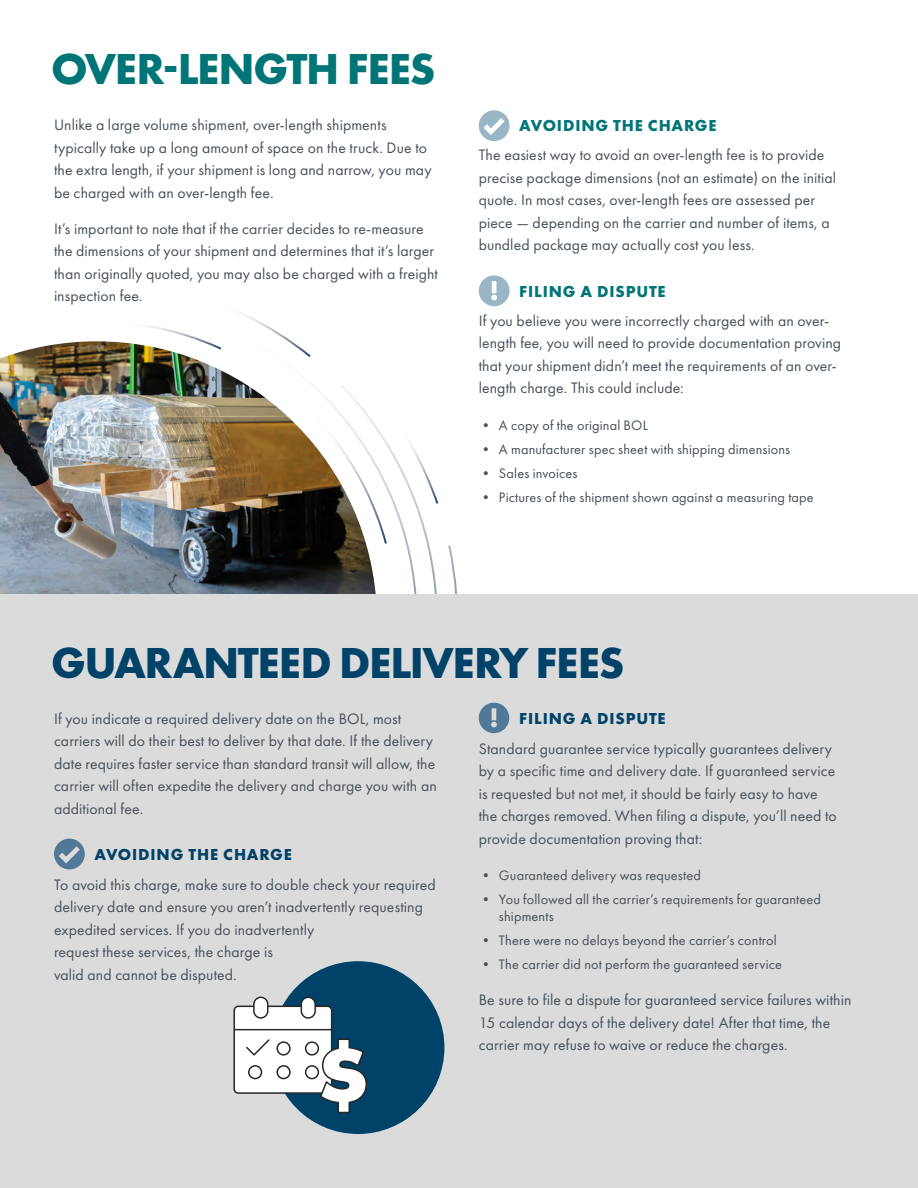
<style>
.page{position:relative;width:918px;height:1188px;background:#fff}
.page>*{position:absolute;margin:0;border:0;box-sizing:border-box;transform-origin:0 0}
.t1{font:700 45px "Futura PT";letter-spacing:-.03em;color:#004268}
.t2{font:700 45px "Futura PT";letter-spacing:-.03em;color:#007577}
.t3{font:700 16.5px "Futura PT";letter-spacing:.05em;color:#004268}
.t4{font:700 16.5px "Futura PT";letter-spacing:.05em;color:#007577}
.t5{font:15.75px/22.5px "Futura PT";letter-spacing:.005em;color:#46505a}
.t6{font:14.25px/16.5px "Futura PT";letter-spacing:.01em;color:#46505a}
</style>
<div class="page">
<svg style="left:147px;top:313px;width:310px;height:281px"></svg>
<img style="left:0;top:341px;width:376px;height:253px">
<div style="left:0;top:594px;width:918px;height:594px;background:#dbdbdb"></div>
<div style="left:479px;top:275px;width:31px;height:31px;background:#99b6c6;border-radius:50%"></div>
<svg style="left:491px;top:281px;width:6px;height:19px"></svg>
<div style="left:479px;top:703px;width:30px;height:30px;background:#527898;border-radius:50%"></div>
<svg style="left:491px;top:708px;width:6px;height:19px"></svg>
<div style="left:479px;top:110px;width:31px;height:31px;background:#99b6c6;border-radius:50%"></div>
<svg style="left:484px;top:118px;width:21px;height:17px"></svg>
<div style="left:54px;top:839px;width:31px;height:30px;background:#527898;border-radius:50%"></div>
<svg style="left:59px;top:846px;width:21px;height:17px"></svg>
<div style="left:272px;top:961px;width:172px;height:173px;background:#004268;border-radius:50%"></div>
<div style="left:234px;top:1006px;width:98px;height:87px;background:#fff;border-radius:4px"></div>
<div style="left:233px;top:1006px;width:99px;height:88px;border:2px solid #282727;border-radius:4px"></div>
<svg style="left:246px;top:1039px;width:24px;height:17px"></svg>
<div style="left:276px;top:1041px;width:15px;height:15px;border:2px solid #282727;border-radius:50%"></div>
<div style="left:305px;top:1041px;width:14px;height:15px;border:2px solid #282727;border-radius:50%"></div>
<div style="left:276px;top:1065px;width:15px;height:14px;border:2px solid #282727;border-radius:50%"></div>
<div style="left:248px;top:1065px;width:14px;height:14px;border:2px solid #282727;border-radius:50%"></div>
<hr style="left:234px;top:1029px;width:98px;height:1px;background:#282727">
<div style="left:301px;top:997px;width:14px;height:21px;background:#fff;border-radius:7px"></div>
<div style="left:301px;top:997px;width:15px;height:22px;border:2px solid #282727;border-radius:7px"></div>
<div style="left:254px;top:997px;width:14px;height:21px;background:#fff;border-radius:7px"></div>
<div style="left:253px;top:997px;width:15px;height:22px;border:2px solid #282727;border-radius:7px"></div>
<div style="left:305px;top:1065px;width:14px;height:14px;border:2px solid #282727;border-radius:50%"></div>
<svg style="left:319px;top:1038px;width:48px;height:76px"></svg>
<h1 class="t2" style="left:51px;top:40px;width:386px">OVER-LENGTH FEES</h1>
<p class="t5" style="left:54px;top:114px;width:379px">Unlike a large volume shipment, over-length shipments typically take up a long amount of space on the truck. Due to the extra length, if your shipment is long and narrow, you may be charged with an over-length fee.</p>
<p class="t5" style="left:54px;top:217px;width:385px">It’s important to note that if the carrier decides to re-measure the dimensions of your shipment and determines that it’s larger than originally quoted, you may also be charged with a freight inspection fee.</p>
<p class="t4" style="left:519px;top:115px;width:199px">AVOIDING THE CHARGE</p>
<p class="t5" style="left:479px;top:143px;width:359px">The easiest way to avoid an over-length fee is to provide precise package dimensions (not an estimate) on the initial quote. In most cases, over-length fees are assessed per piece — depending on the carrier and number of items, a bundled package may actually cost you less.</p>
<p class="t4" style="left:519px;top:280px;width:148px">FILING A DISPUTE</p>
<p class="t5" style="left:479px;top:309px;width:364px">If you believe you were incorrectly charged with an over&shy;length fee, you will need to provide documentation proving that your shipment didn’t meet the requirements of an over&shy;length charge. This could include:</p>
<p class="t6" style="left:479px;top:417px;width:171px">• A copy of the original BOL</p>
<p class="t6" style="left:479px;top:441px;width:313px">• A manufacturer spec sheet with shipping dimensions</p>
<p class="t6" style="left:479px;top:465px;width:100px">• Sales invoices</p>
<p class="t6" style="left:479px;top:489px;width:337px">• Pictures of the shipment shown against a measuring tape</p>
<h1 class="t1" style="left:51px;top:634px;width:575px">GUARANTEED DELIVERY FEES</h1>
<p class="t5" style="left:54px;top:707px;width:384px">If you indicate a required delivery date on the BOL, most carriers will do their best to deliver by that date. If the delivery date requires faster service than standard transit will allow, the carrier will often expedite the delivery and charge you with an additional fee.</p>
<p class="t3" style="left:95px;top:844px;width:199px">AVOIDING THE CHARGE</p>
<p class="t5" style="left:54px;top:873px;width:383px">To avoid this charge, make sure to double check your required delivery date and ensure you aren’t inadvertently requesting expedited services. If you do inadvertently<br>request these services, the charge is<br>valid and cannot be disputed.</p>
<p class="t3" style="left:519px;top:708px;width:148px">FILING A DISPUTE</p>
<p class="t5" style="left:479px;top:737px;width:360px">Standard guarantee service typically guarantees delivery by a specific time and delivery date. If guaranteed service is requested but not met, it should be fairly easy to have the charges removed. When filing a dispute, you’ll need to provide documentation proving that:</p>
<p class="t6" style="left:479px;top:867px;width:224px">• Guaranteed delivery was requested</p>
<p class="t6" style="left:499px;top:891px;width:323px;text-indent:-20px">• You followed all the carrier’s requirements for guaranteed shipments</p>
<p class="t6" style="left:479px;top:932px;width:300px">• There were no delays beyond the carrier’s control</p>
<p class="t6" style="left:479px;top:956px;width:305px">• The carrier did not perform the guaranteed service</p>
<p class="t5" style="left:479px;top:988px;width:374px">Be sure to file a dispute for guaranteed service failures within<br>15 calendar days of the delivery date! After that time, the carrier may refuse to waive or reduce the charges.</p>
</div>
